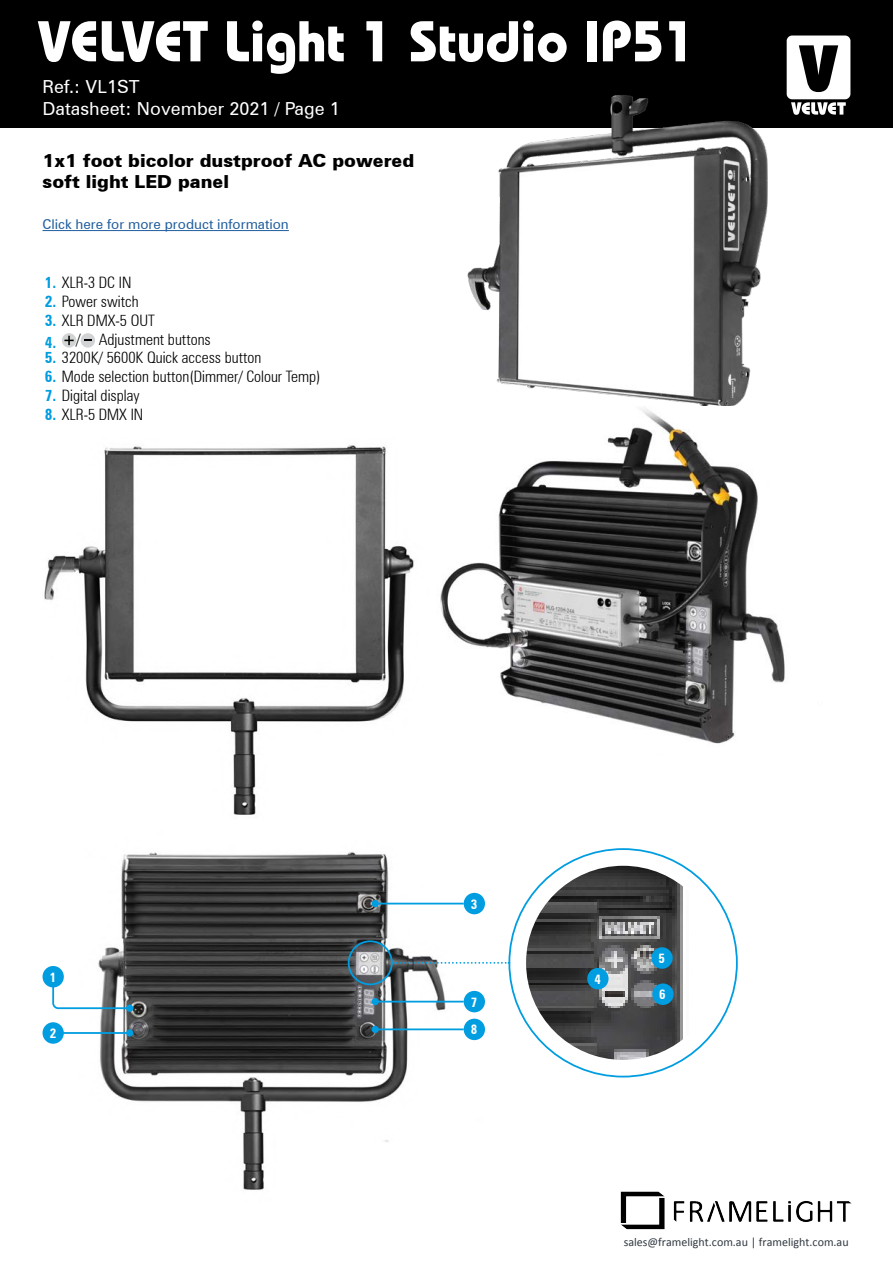
<style>
.page{position:relative;width:893px;height:1263px;background:#fff}
.page>*{position:absolute;margin:0;border:0;box-sizing:border-box;transform-origin:0 0}
.t1{font:700 57.3px "Bauhaus Std";color:#fff}
.t2{font:900 18px/21.6px "Zurich BT";color:#000}
.t3{font:18px/21.6px "Zurich BT";color:#fff}
.t4{font:300 condensed 15.75px "Zurich BT";color:#000}
.t5{font:13.5px "Zurich BT";color:#215e9e}
.t6{font:700 condensed 13.2px/27.8px "Zurich BT";color:#fff}
.t7{font:12px "Calibri";color:#303840}
.s1{font-weight:700;color:#009de0}
</style>
<div class="page">
<div style="left:0;top:0;width:893px;height:128px;background:#000"></div>
<svg style="left:787px;top:36px;width:63px;height:79px"></svg>
<hr style="left:43px;top:230px;width:246px;height:1px;background:#215e9e">
<img style="left:467px;top:95px;width:301px;height:311px">
<img style="left:440px;top:409px;width:345px;height:335px">
<img style="left:43px;top:852px;width:442px;height:338px">
<img style="left:44px;top:445px;width:371px;height:370px">
<div style="left:62px;top:333px;width:14px;height:15px;background:#d1d3d4;border-radius:50%"></div>
<svg style="left:64px;top:336px;width:10px;height:9px"></svg>
<div style="left:81px;top:333px;width:14px;height:15px;background:#d1d3d4;border-radius:50%"></div>
<svg style="left:84px;top:339px;width:8px;height:2px"></svg>
<div style="left:43px;top:966px;width:21px;height:21px;background:#009de0;border-radius:50%"></div>
<div style="left:464px;top:991px;width:21px;height:21px;background:#009de0;border-radius:50%"></div>
<div style="left:464px;top:1019px;width:21px;height:21px;background:#009de0;border-radius:50%"></div>
<div style="left:43px;top:1022px;width:21px;height:22px;background:#009de0;border-radius:50%"></div>
<div style="left:464px;top:893px;width:21px;height:21px;background:#009de0;border-radius:50%"></div>
<hr style="left:60px;top:1032px;width:70px;height:2px;background:#009de0">
<div style="left:126px;top:1029px;width:7px;height:7px;background:#009de0;border-radius:50%"></div>
<svg style="left:51px;top:984px;width:80px;height:26px"></svg>
<div style="left:126px;top:1004px;width:7px;height:8px;background:#009de0;border-radius:50%"></div>
<div style="left:348px;top:940px;width:45px;height:45px;border:2px solid #009de0;border-radius:50%"></div>
<hr style="left:375px;top:1001px;width:89px;height:1px;background:#009de0">
<div style="left:372px;top:998px;width:7px;height:7px;background:#009de0;border-radius:50%"></div>
<hr style="left:375px;top:903px;width:89px;height:1px;background:#009de0">
<div style="left:372px;top:900px;width:7px;height:7px;background:#009de0;border-radius:50%"></div>
<hr style="left:375px;top:1028px;width:89px;height:2px;background:#009de0">
<div style="left:372px;top:1026px;width:7px;height:7px;background:#009de0;border-radius:50%"></div>
<img style="left:526px;top:866px;width:194px;height:194px">
<div style="left:587px;top:968px;width:21px;height:21px;background:#009de0;border-radius:50%"></div>
<div style="left:651px;top:947px;width:22px;height:22px;background:#009de0;border-radius:50%"></div>
<div style="left:652px;top:983px;width:22px;height:22px;background:#009de0;border-radius:50%"></div>
<svg style="left:393px;top:962px;width:116px;height:2px"></svg>
<img style="left:620px;top:1191px;width:232px;height:39px">
<h1 class="t1" style="left:38px;top:6px;width:659px">VELVET Light 1 Studio IP51</h1>
<p class="t3" style="left:43px;top:76px;width:299px">Ref.: VL1ST<br>Datasheet: November 2021 / Page 1</p>
<p class="t2" style="left:43px;top:149px;width:373px">1x1 foot bicolor dustproof AC powered soft light LED panel</p>
<p class="t5" style="left:43px;top:216px;width:248px">Click here for more product information</p>
<p class="t4" style="left:45px;top:273px;width:88px"><span class="s1">1.</span> XLR-3 DC IN</p>
<p class="t4" style="left:45px;top:292px;width:95px"><span class="s1">2.</span> Power switch</p>
<p class="t4" style="left:45px;top:311px;width:112px"><span class="s1">3.</span> XLR DMX-5 OUT</p>
<p class="t4" style="left:45px;top:329px;width:168px"><span class="s1">4.</span> / Adjustment buttons</p>
<p class="t4" style="left:45px;top:348px;width:218px"><span class="s1">5.</span> 3200K/ 5600K Quick access button</p>
<p class="t4" style="left:45px;top:367px;width:277px"><span class="s1">6.</span> Mode selection button(Dimmer/ Colour Temp)</p>
<p class="t4" style="left:45px;top:386px;width:96px"><span class="s1">7.</span> Digital display</p>
<p class="t4" style="left:45px;top:404px;width:100px"><span class="s1">8.</span> XLR-5 DMX IN</p>
<p class="t6" style="left:50px;top:963px;width:8px">1</p>
<p class="t6" style="left:50px;top:1019px;width:8px">2</p>
<p class="t6" style="left:471px;top:890px;width:8px">3</p>
<p class="t6" style="left:471px;top:988px;width:8px">7<br>8</p>
<p class="t6" style="left:594px;top:965px;width:8px">4</p>
<p class="t6" style="left:658px;top:944px;width:8px">5</p>
<p class="t6" style="left:659px;top:980px;width:8px">6</p>
<p class="t7" style="left:624px;top:1234px;width:226px">sales@framelight.com.au | framelight.com.au</p>
</div>
